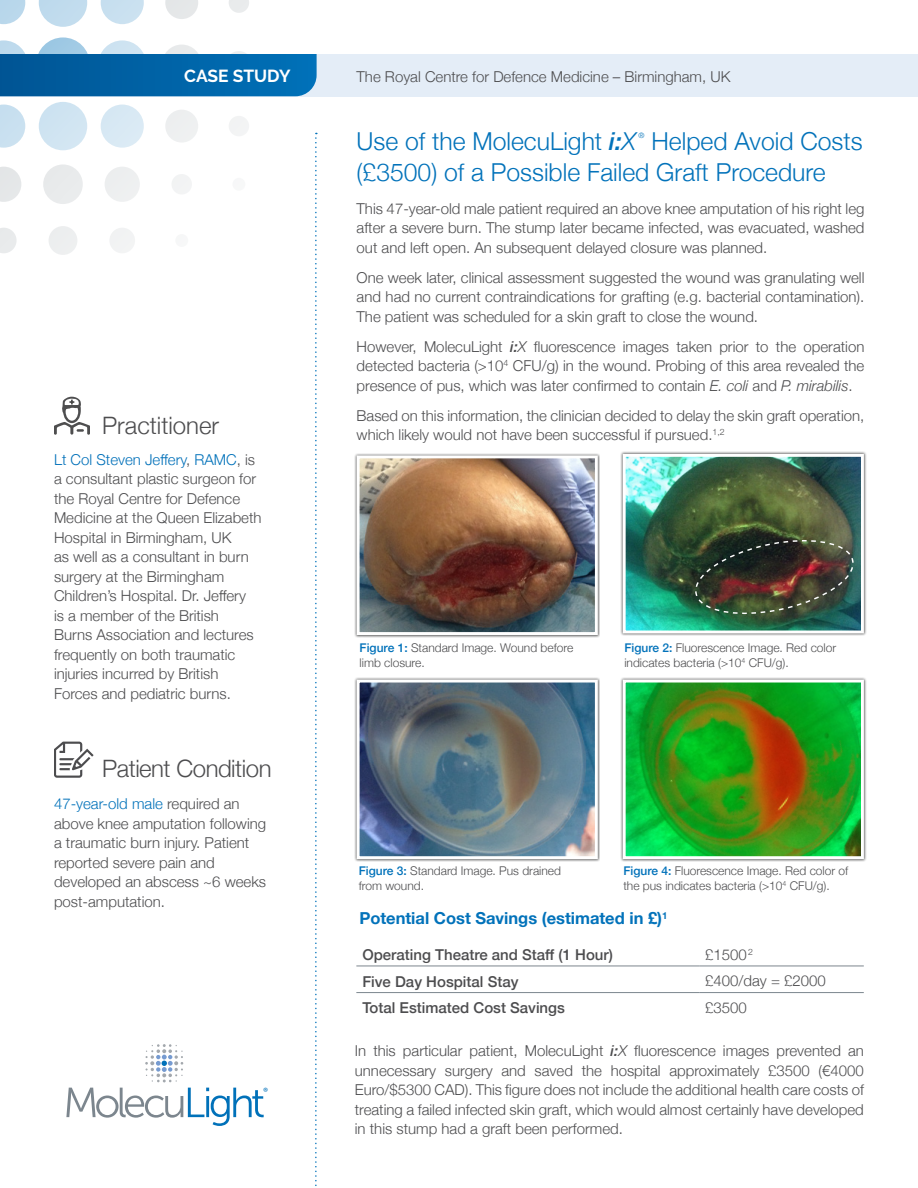
<style>
.page{position:relative;width:918px;height:1188px;background:#fff}
.page>*{position:absolute;margin:0;border:0;box-sizing:border-box;transform-origin:0 0}
.t1{font:300 24.75px/30.2px "Helvetica Neue";color:#0272ba}
.t2{font:300 24px "Helvetica Neue";letter-spacing:-.02em;color:#4d4d4f}
.t3{font:300 24px "Helvetica Neue";color:#4d4d4f}
.t4{font:700 17.4px "Raleway";letter-spacing:-.005em;color:#fff}
.t5{font:700 16.5px "Helvetica Neue";color:#0272ba}
.t6{font:300 15px/19.5px "Helvetica Neue";color:#4d4d4f;text-align:justify}
.t7{font:500 15px "Helvetica Neue";color:#4d4d4f}
.t8{font:12.15px "Myriad Pro";color:#0572ba}
.t9{font:300 12px/15px "Helvetica Neue";color:#4d4d4f}
.t10{font:300 7.5px "Helvetica Neue";color:#0272ba}
.s1{color:#0070b9}
.s2{color:#0272ba}
.s3{font-weight:500;font-style:italic}
.s4{font-style:italic}
.s5{font-weight:500;color:#0272ba}
</style>
<div class="page">
<svg style="left:315px;top:133px;width:2px;height:1053px"></svg>
<div style="left:354px;top:677px;width:246px;height:185px;background:#000;opacity:.75"></div>
<img style="left:361px;top:684px;width:233px;height:171px">
<div style="left:357px;top:680px;width:241px;height:179px;border:3px solid #fff"></div>
<div style="left:354px;top:453px;width:246px;height:185px;background:#000;opacity:.75"></div>
<img style="left:361px;top:459px;width:233px;height:172px">
<div style="left:357px;top:455px;width:241px;height:180px;border:3px solid #fff"></div>
<div style="left:620px;top:677px;width:246px;height:185px;background:#000;opacity:.75"></div>
<img style="left:627px;top:684px;width:233px;height:171px">
<div style="left:623px;top:680px;width:241px;height:179px;border:3px solid #fff"></div>
<div style="left:620px;top:452px;width:246px;height:184px;background:#000;opacity:.75"></div>
<img style="left:627px;top:458px;width:233px;height:171px">
<div style="left:623px;top:454px;width:241px;height:179px;border:3px solid #fff"></div>
<img style="left:694px;top:537px;width:160px;height:80px">
<hr style="left:356px;top:966px;width:343px;height:1px;background:#7c868e">
<hr style="left:699px;top:966px;width:165px;height:1px;background:#7c868e">
<hr style="left:356px;top:992px;width:343px;height:1px;background:#7c868e">
<hr style="left:699px;top:992px;width:165px;height:1px;background:#7c868e">
<svg style="left:54px;top:742px;width:40px;height:36px"></svg>
<svg style="left:54px;top:397px;width:36px;height:38px"></svg>
<svg style="left:66px;top:1088px;width:198px;height:38px"></svg>
<svg style="left:145px;top:1044px;width:38px;height:38px"></svg>
<svg style="left:0;top:0;width:275px;height:255px"></svg>
<div style="left:0;top:54px;width:918px;height:42px;background:#e4edf7"></div>
<svg style="left:0;top:40px;width:317px;height:56px"></svg>
<p class="t4" style="left:184px;top:66px;width:108px">CASE STUDY</p>
<p class="t6" style="left:357px;top:66px;width:375px">The Royal Centre for Defence Medicine – Birmingham, UK</p>
<h2 class="t3" style="left:102px;top:406px;width:118px">Practitioner</h2>
<p class="t6" style="left:54px;top:448px;width:209px;text-align:left"><span class="s1">Lt Col Steven Jeffery</span>, <span class="s2">RAMC</span>, is a consultant plastic surgeon for the Royal Centre for Defence<br>Medicine at the Queen Elizabeth<br>Hospital in Birmingham, UK<br>as well as a consultant in burn surgery at the Birmingham<br>Children’s Hospital. Dr. Jeffery<br>is a member of the British<br>Burns Association and lectures frequently on both traumatic injuries incurred by British<br>Forces and pediatric burns.</p>
<h2 class="t2" style="left:102px;top:749px;width:171px">Patient Condition</h2>
<p class="t6" style="left:54px;top:793px;width:214px;text-align:left"><span class="s2">47-year-old male</span> required an above knee amputation following a traumatic burn injury. Patient reported severe pain and developed an abscess ~6 weeks post-amputation.</p>
<p class="t8" style="left:263px;top:1084px;width:7px">®</p>
<h1 class="t1" style="left:357px;top:125px;width:508px;text-indent:295px">Helped Avoid Costs (£3500) of a Possible Failed Graft Procedure</h1>
<h1 class="t1" style="left:357px;top:125px;width:281px">Use of the MolecuLight <span class="s3">i:</span><span class="s4">X</span></h1>
<p class="t10" style="left:639px;top:130px;width:7px">®</p>
<p class="t6" style="left:357px;top:198px;width:509px">This 47-year-old male patient required an above knee amputation of his right leg after a severe burn. The stump later became infected, was evacuated, washed out and left open. An subsequent delayed closure was planned.</p>
<p class="t6" style="left:357px;top:267px;width:509px">One week later, clinical assessment suggested the wound was granulating well and had no current contraindications for grafting (e.g. bacterial contamination).<br>The patient was scheduled for a skin graft to close the wound.</p>
<p class="t6" style="left:357px;top:336px;width:509px">However, MolecuLight <span class="s3">i:</span><span class="s4">X</span> fluorescence images taken prior to the operation detected bacteria (&gt;10<sup>4</sup> CFU/g) in the wound. Probing of this area revealed the presence of pus, which was later confirmed to contain <span class="s4">E. coli</span> and <span class="s4">P. mirabilis</span>.</p>
<p class="t6" style="left:357px;top:405px;width:509px">Based on this information, the clinician decided to delay the skin graft operation, which likely would not have been successful if pursued.<sup>1,2</sup></p>
<p class="t9" style="left:360px;top:639px;width:215px"><span class="s5">Figure 1:</span> Standard Image. Wound before limb closure.</p>
<p class="t9" style="left:624px;top:639px;width:213px"><span class="s5">Figure 2:</span> Fluorescence Image. Red color indicates bacteria (&gt;10<sup>4</sup> CFU/g).</p>
<p class="t9" style="left:359px;top:862px;width:204px"><span class="s5">Figure 3:</span> Standard Image. Pus drained from wound.</p>
<p class="t9" style="left:623px;top:862px;width:227px"><span class="s5">Figure 4:</span> Fluorescence Image. Red color of the pus indicates bacteria (&gt;10<sup>4</sup> CFU/g).</p>
<p class="t5" style="left:359px;top:905px;width:310px">Potential Cost Savings (estimated in £)<sup>1</sup></p>
<p class="t7" style="left:362px;top:943px;width:252px">Operating Theatre and Staff (1 Hour)</p>
<p class="t6" style="left:705px;top:944px;width:49px">£1500<sup>2</sup></p>
<p class="t7" style="left:362px;top:969px;width:158px">Five Day Hospital Stay</p>
<p class="t6" style="left:705px;top:970px;width:122px">£400/day = £2000</p>
<p class="t7" style="left:362px;top:996px;width:204px">Total Estimated Cost Savings</p>
<p class="t6" style="left:705px;top:997px;width:43px">£3500</p>
<p class="t6" style="left:355px;top:1040px;width:511px">In this particular patient, MolecuLight <span class="s3">i:</span><span class="s4">X</span> fluorescence images prevented an unnecessary surgery and saved the hospital approximately £3500 (€4000<br>Euro/$5300 CAD). This figure does not include the additional health care costs of treating a failed infected skin graft, which would almost certainly have developed in this stump had a graft been performed.</p>
</div>
